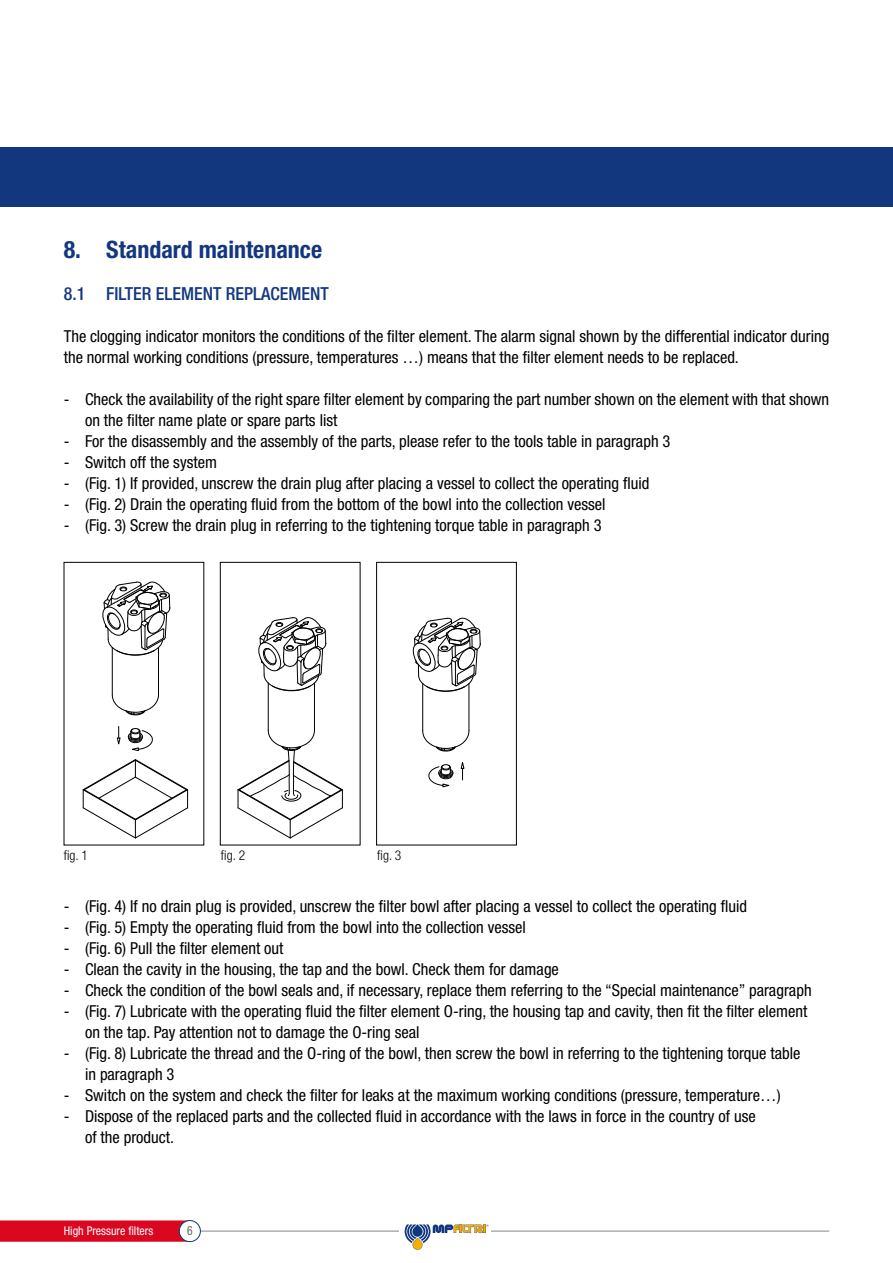
<style>
.page{position:relative;width:893px;height:1263px;background:#fff}
.page>*{position:absolute;margin:0;border:0;box-sizing:border-box;transform-origin:0 0}
.t1{font:700 condensed 24px "Helvetica Neue LT Std";color:#12377f}
.t2{font:500 condensed 18px "Helvetica Neue LT Std";color:#12377f}
.t3{font:condensed 16.5px/21px "Helvetica Neue LT Std";color:#000}
.t4{font:300 condensed 13.5px "Helvetica Neue LT Std";color:#000}
.t5{font:condensed 12.75px "Helvetica Neue LT Std";color:#636362;scale:.92 1}
.t6{font:condensed 12px "Helvetica Neue LT Std";color:#fff}
</style>
<div class="page">
<hr style="left:200px;top:1231px;width:629px;height:1px;background:#878786">
<svg style="left:0;top:1220px;width:195px;height:22px;background:#db0e26"></svg>
<div style="left:179px;top:1220px;width:21px;height:21px;background:#fff;border-radius:50%"></div>
<div style="left:179px;top:1220px;width:21px;height:22px;border:1px solid #12377f;border-radius:50%"></div>
<div style="left:399px;top:1228px;width:92px;height:6px;background:#fff"></div>
<svg style="left:405px;top:1224px;width:83px;height:26px"></svg>
<div style="left:0;top:147px;width:893px;height:59px;background:#12377f"></div>
<div style="left:376px;top:562px;width:141px;height:283px;border:1px solid #000"></div>
<div style="left:220px;top:562px;width:140px;height:283px;border:1px solid #000"></div>
<hr style="left:158px;top:647px;width:1px;height:48px;background:#000">
<hr style="left:112px;top:647px;width:1px;height:48px;background:#000">
<div style="left:131px;top:728px;width:8px;height:5px;border:1px solid #000;border-radius:50%"></div>
<svg style="left:83px;top:759px;width:105px;height:79px"></svg>
<svg style="left:112px;top:694px;width:47px;height:21px"></svg>
<svg style="left:102px;top:581px;width:69px;height:76px"></svg>
<svg style="left:117px;top:726px;width:3px;height:18px"></svg>
<svg style="left:128px;top:729px;width:25px;height:22px"></svg>
<hr style="left:314px;top:683px;width:1px;height:47px;background:#000">
<hr style="left:268px;top:683px;width:1px;height:47px;background:#000">
<svg style="left:238px;top:730px;width:105px;height:108px"></svg>
<svg style="left:258px;top:617px;width:68px;height:75px"></svg>
<hr style="left:469px;top:683px;width:1px;height:48px;background:#000">
<hr style="left:422px;top:683px;width:1px;height:48px;background:#000">
<div style="left:442px;top:764px;width:8px;height:5px;border:1px solid #000;border-radius:50%"></div>
<svg style="left:422px;top:730px;width:47px;height:22px"></svg>
<svg style="left:412px;top:617px;width:69px;height:76px"></svg>
<svg style="left:461px;top:762px;width:3px;height:18px"></svg>
<svg style="left:428px;top:765px;width:26px;height:22px"></svg>
<h1 class="t1" style="left:64px;top:235px;width:260px">8. Standard maintenance</h1>
<p class="t2" style="left:64px;top:283px;width:267px">8.1 FILTER ELEMENT REPLACEMENT</p>
<p class="t3" style="left:64px;top:326px;width:767px">The clogging indicator monitors the conditions of the filter element. The alarm signal shown by the differential indicator during the normal working conditions (pressure, temperatures …) means that the filter element needs to be replaced.</p>
<p class="t3" style="left:85px;top:389px;width:746px;text-indent:-21px">- Check the availability of the right spare filter element by comparing the part number shown on the element with that shown on the filter name plate or spare parts list</p>
<p class="t3" style="left:64px;top:431px;width:608px">- For the disassembly and the assembly of the parts, please refer to the tools table in paragraph 3</p>
<p class="t3" style="left:64px;top:452px;width:155px">- Switch off the system</p>
<p class="t3" style="left:64px;top:473px;width:587px">- (Fig. 1) If provided, unscrew the drain plug after placing a vessel to collect the operating fluid</p>
<p class="t3" style="left:64px;top:494px;width:543px">- (Fig. 2) Drain the operating fluid from the bottom of the bowl into the collection vessel</p>
<p class="t3" style="left:64px;top:515px;width:539px">- (Fig. 3) Screw the drain plug in referring to the tightening torque table in paragraph 3</p>
<p class="t4" style="left:64px;top:847px;width:26px">fig. 1</p>
<p class="t4" style="left:221px;top:847px;width:26px">fig. 2</p>
<p class="t4" style="left:377px;top:847px;width:26px">fig. 3</p>
<p class="t3" style="left:64px;top:896px;width:685px">- (Fig. 4) If no drain plug is provided, unscrew the filter bowl after placing a vessel to collect the operating fluid</p>
<p class="t3" style="left:64px;top:917px;width:464px">- (Fig. 5) Empty the operating fluid from the bowl into the collection vessel</p>
<p class="t3" style="left:64px;top:938px;width:221px">- (Fig. 6) Pull the filter element out</p>
<p class="t3" style="left:64px;top:959px;width:497px">- Clean the cavity in the housing, the tap and the bowl. Check them for damage</p>
<p class="t3" style="left:64px;top:980px;width:749px">- Check the condition of the bowl seals and, if necessary, replace them referring to the “Special maintenance” paragraph</p>
<p class="t3" style="left:85px;top:1001px;width:724px;text-indent:-21px">- (Fig. 7) Lubricate with the operating fluid the filter element O-ring, the housing tap and cavity, then fit the filter element on the tap. Pay attention not to damage the O-ring seal</p>
<p class="t3" style="left:85px;top:1043px;width:717px;text-indent:-21px">- (Fig. 8) Lubricate the thread and the O-ring of the bowl, then screw the bowl in referring to the tightening torque table in paragraph 3</p>
<p class="t3" style="left:64px;top:1085px;width:718px">- Switch on the system and check the filter for leaks at the maximum working conditions (pressure, temperature…)</p>
<p class="t3" style="left:85px;top:1106px;width:672px;text-indent:-21px">- Dispose of the replaced parts and the collected fluid in accordance with the laws in force in the country of use of the product.</p>
<p class="t6" style="left:64px;top:1223px;width:91px">High Pressure filters</p>
<p class="t5" style="left:187px;top:1223px;width:8px">6</p>
</div>
